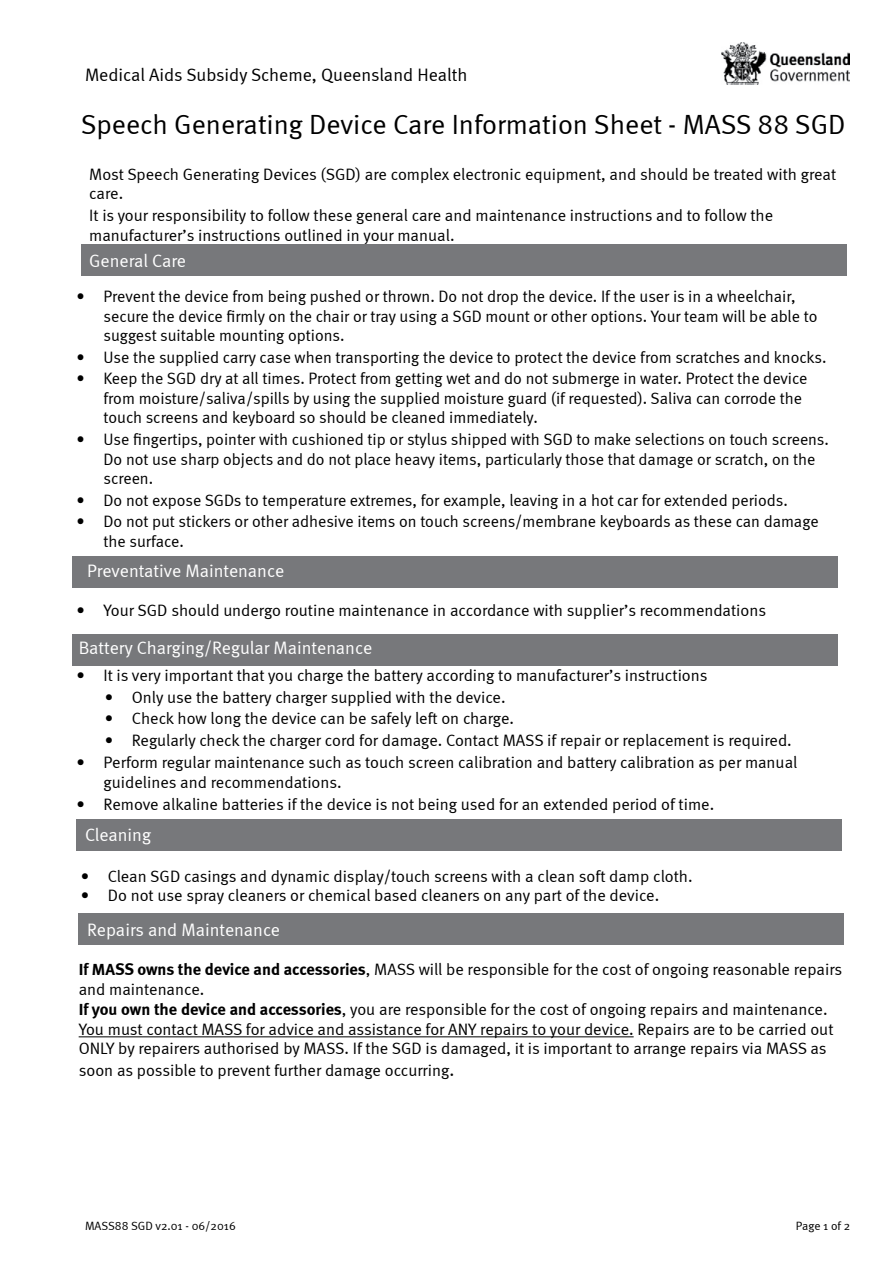
<style>
.page{position:relative;width:893px;height:1263px;background:#fff}
.page>*{position:absolute;margin:0;border:0;box-sizing:border-box;transform-origin:0 0}
.t1{font:27.75px "Meta Normal";color:#000}
.t2{font:18px "Meta Normal";color:#fff}
.t3{font:18px "Meta Normal";color:#000}
.t4{font:16.5px/19.5px "Meta Normal";color:#000}
.t5{font:12px "Meta Normal";color:#000}
.s1{font-family:"Meta";font-weight:700}
.s2{font-size:18px}
</style>
<div class="page">
<img style="left:722px;top:43px;width:127px;height:41px">
<div style="left:81px;top:244px;width:765px;height:32px;background:#77787b"></div>
<div style="left:72px;top:556px;width:766px;height:32px;background:#77787b"></div>
<div style="left:72px;top:634px;width:766px;height:32px;background:#77787b"></div>
<div style="left:77px;top:819px;width:765px;height:31px;background:#77787b"></div>
<div style="left:79px;top:913px;width:765px;height:32px;background:#77787b"></div>
<hr style="left:79px;top:1036px;width:555px;height:1px;background:#000">
<p class="t3" style="left:85px;top:64px;width:384px">Medical Aids Subsidy Scheme, Queensland Health</p>
<h1 class="t1" style="left:81px;top:108px;width:766px">Speech Generating Device Care Information Sheet - MASS 88 SGD</h1>
<p class="t4" style="left:89px;top:164px;width:748px">Most Speech Generating Devices (SGD) are complex electronic equipment, and should be treated with great care.</p>
<p class="t4" style="left:89px;top:205px;width:685px">It is your responsibility to follow these general care and maintenance instructions and to follow the manufacturer’s instructions outlined in your manual.</p>
<p class="t2" style="left:89px;top:250px;width:98px">General Care</p>
<p class="t4" style="left:104px;top:286px;width:715px;text-indent:-27px">• Prevent the device from being pushed or thrown. Do not drop the device. If the user is in a wheelchair, secure the device firmly on the chair or tray using a SGD mount or other options. Your team will be able to suggest suitable mounting options.</p>
<p class="t4" style="left:77px;top:347px;width:751px">• Use the supplied carry case when transporting the device to protect the device from scratches and knocks.</p>
<p class="t4" style="left:104px;top:369px;width:705px;text-indent:-27px">• Keep the SGD dry at all times. Protect from getting wet and do not submerge in water. Protect the device from moisture/saliva/spills by using the supplied moisture guard (if requested). Saliva can corrode the touch screens and keyboard so should be cleaned immediately.</p>
<p class="t4" style="left:104px;top:429px;width:727px;text-indent:-27px">• Use fingertips, pointer with cushioned tip or stylus shipped with SGD to make selections on touch screens.<br>Do not use sharp objects and do not place heavy items, particularly those that damage or scratch, on the screen.</p>
<p class="t4" style="left:77px;top:490px;width:713px">• Do not expose SGDs to temperature extremes, for example, leaving in a hot car for extended periods.</p>
<p class="t4" style="left:104px;top:512px;width:717px;text-indent:-27px">• Do not put stickers or other adhesive items on touch screens/membrane keyboards as these can damage the surface.</p>
<p class="t2" style="left:87px;top:560px;width:199px">Preventative Maintenance</p>
<p class="t4" style="left:77px;top:601px;width:691px">• Your SGD should undergo routine maintenance in accordance with supplier’s recommendations</p>
<p class="t2" style="left:79px;top:637px;width:295px">Battery Charging/Regular Maintenance</p>
<p class="t4" style="left:77px;top:665px;width:632px">• It is very important that you charge the battery according to manufacturer’s instructions</p>
<p class="t4" style="left:105px;top:687px;width:402px">• Only use the battery charger supplied with the device.</p>
<p class="t4" style="left:105px;top:709px;width:411px">• Check how long the device can be safely left on charge.</p>
<p class="t4" style="left:105px;top:731px;width:688px">• Regularly check the charger cord for damage. Contact MASS if repair or replacement is required.</p>
<p class="t4" style="left:104px;top:752px;width:695px;text-indent:-27px">• Perform regular maintenance such as touch screen calibration and battery calibration as per manual guidelines and recommendations.</p>
<p class="t4" style="left:77px;top:794px;width:639px">• Remove alkaline batteries if the device is not being used for an extended period of time.</p>
<p class="t2" style="left:85px;top:825px;width:68px">Cleaning</p>
<p class="t4" style="left:81px;top:866px;width:613px">• Clean SGD casings and dynamic display/touch screens with a clean soft damp cloth.</p>
<p class="t4" style="left:81px;top:886px;width:580px">• Do not use spray cleaners or chemical based cleaners on any part of the device.</p>
<p class="t2" style="left:87px;top:919px;width:194px">Repairs and Maintenance</p>
<p class="t4" style="left:79px;top:959px;width:765px"><span class="s1">If MASS owns the device and accessories</span>, MASS will be responsible for the cost of ongoing reasonable repairs and maintenance.<br><span class="s1">If you own the device and accessories</span>, you are responsible for the cost of ongoing repairs and maintenance.<br>You must contact MASS for advice and assistance for ANY repairs to your device. Repairs are to be carried out ONLY by repairers authorised by MASS. If the SGD is damaged, it is important to arrange repairs via MASS as</p>
<p class="t4" style="left:79px;top:1060px;width:377px">soon as possible to prevent further damage occurring<span class="s2">.</span></p>
<p class="t5" style="left:85px;top:1219px;width:152px">MASS88 SGD v2.01 - 06/2016</p>
<p class="t5" style="left:796px;top:1219px;width:56px">Page 1 of 2</p>
</div>
